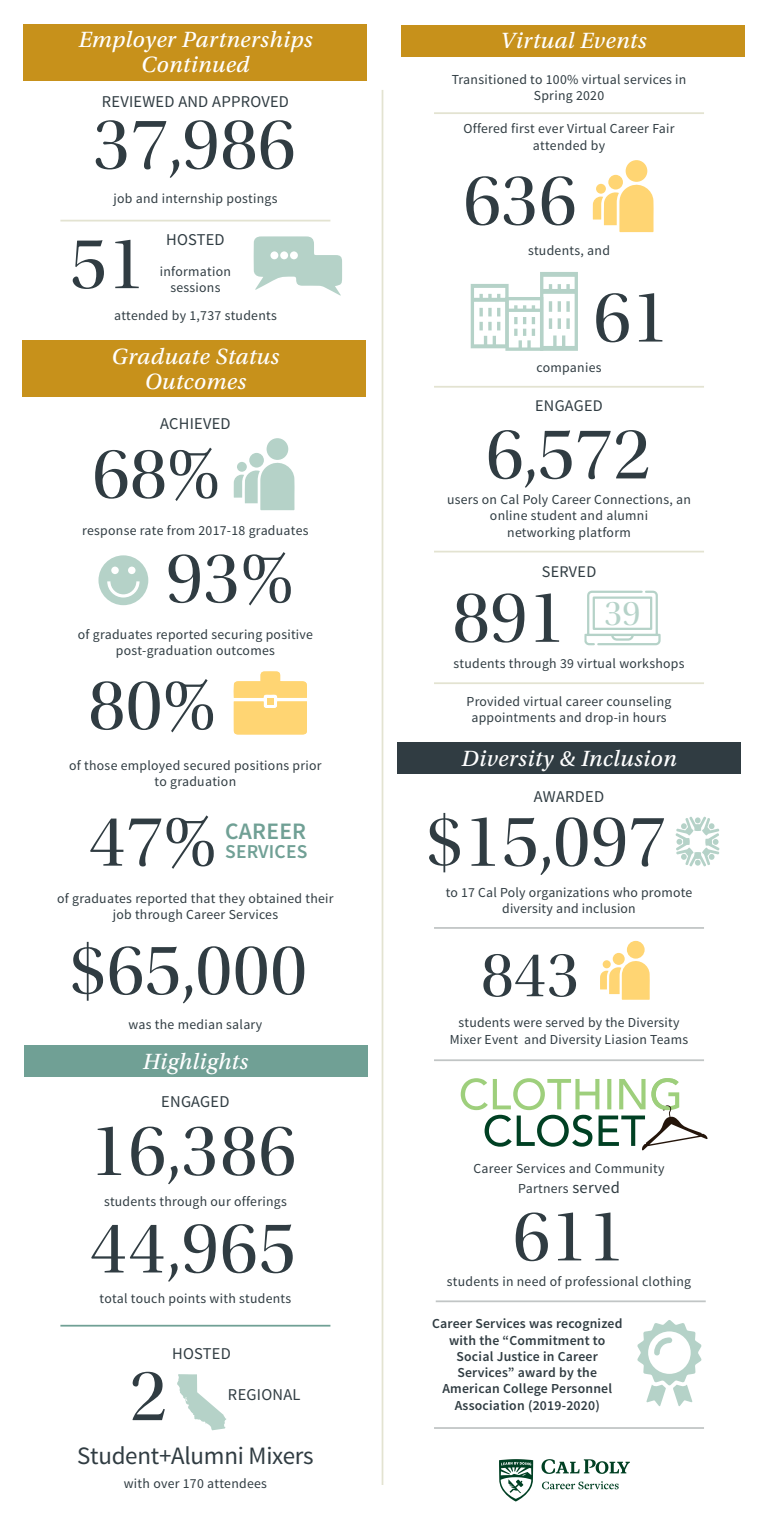
<style>
.page{position:relative;width:765px;height:1530px;background:#fff}
.page>*{position:absolute;margin:0;border:0;box-sizing:border-box;transform-origin:0 0}
.t1{font:75.75px "Utopia Std Disp";color:#303c42}
.t2{font:75px "Utopia Std Disp";color:#303c42}
.t3{font:66.12px "Utopia Std Disp";color:#303c42}
.t4{font:36.25px "Utopia Std Disp";color:#b5d2c8}
.t5{font:25px "Source Sans Pro";letter-spacing:-.01em;color:#303c42}
.t6{font:600 23.62px "Source Sans Pro";letter-spacing:.01em;color:#70a095}
.t7{font:23.38px/24.8px "Utopia Std Capt It";letter-spacing:.015em;color:#fff;text-align:center}
.t8{font:600 19.62px "Source Sans Pro";letter-spacing:.01em;color:#70a095}
.t9{font:16.5px "Source Sans Pro";letter-spacing:.015em;color:#303c42}
.t10{font:16.25px "Source Sans Pro";letter-spacing:.02em;color:#303c42}
.t11{font:13.75px/16.5px "Source Sans Pro";letter-spacing:.02em;color:#303c42;text-align:center}
.t12{font:600 13.75px/16.2px "Source Sans Pro";letter-spacing:.015em;color:#303c42;text-align:center}
.s1{font-size:16.5px}
</style>
<div class="page">
<div style="left:24px;top:1045px;width:344px;height:32px;background:#70a095"></div>
<div style="left:22px;top:341px;width:344px;height:56px;background:#c7911b"></div>
<div style="left:24px;top:24px;width:343px;height:56px;background:#c7911b"></div>
<div style="left:267px;top:438px;width:21px;height:22px;background:#b5d2c8;border-radius:50%"></div>
<svg style="left:234px;top:462px;width:61px;height:48px"></svg>
<div style="left:249px;top:453px;width:15px;height:15px;background:#b5d2c8;border-radius:50%"></div>
<div style="left:237px;top:462px;width:10px;height:10px;background:#b5d2c8;border-radius:50%"></div>
<div style="left:98px;top:555px;width:50px;height:50px;background:#b5d2c8;border-radius:50%"></div>
<div style="left:111px;top:567px;width:8px;height:7px;background:#fff;border-radius:50%"></div>
<div style="left:128px;top:567px;width:8px;height:7px;background:#fff;border-radius:50%"></div>
<svg style="left:107px;top:581px;width:33px;height:17px"></svg>
<svg style="left:234px;top:671px;width:73px;height:63px"></svg>
<div style="left:267px;top:698px;width:7px;height:7px;background:#ffd573"></div>
<div style="left:264px;top:675px;width:13px;height:6px;background:#ffd573"></div>
<hr style="left:382px;top:90px;width:1px;height:1395px;background:#e3e3d1">
<hr style="left:60px;top:220px;width:270px;height:2px;background:#e3e3d1">
<svg style="left:254px;top:236px;width:88px;height:60px"></svg>
<div style="left:270px;top:251px;width:8px;height:8px;background:#fff;border-radius:50%"></div>
<div style="left:280px;top:251px;width:8px;height:8px;background:#fff;border-radius:50%"></div>
<div style="left:290px;top:251px;width:8px;height:8px;background:#fff;border-radius:50%"></div>
<hr style="left:60px;top:1325px;width:270px;height:2px;background:#70a095">
<svg style="left:177px;top:1374px;width:49px;height:56px"></svg>
<svg style="left:461px;top:1078px;width:247px;height:73px"></svg>
<div style="left:397px;top:742px;width:344px;height:32px;background:#303c42"></div>
<svg style="left:676px;top:817px;width:43px;height:49px"></svg>
<hr style="left:434px;top:927px;width:270px;height:2px;background:#c1c5c5">
<div style="left:627px;top:941px;width:18px;height:18px;background:#ffd573;border-radius:50%"></div>
<svg style="left:600px;top:959px;width:50px;height:41px"></svg>
<div style="left:613px;top:953px;width:12px;height:12px;background:#ffd573;border-radius:50%"></div>
<div style="left:603px;top:960px;width:8px;height:8px;background:#ffd573;border-radius:50%"></div>
<hr style="left:434px;top:1059px;width:270px;height:2px;background:#c1c5c5">
<svg style="left:637px;top:1320px;width:65px;height:86px"></svg>
<hr style="left:436px;top:1300px;width:270px;height:2px;background:#c1c5c5">
<div style="left:402px;top:25px;width:343px;height:31px;background:#c7911b"></div>
<div style="left:626px;top:160px;width:21px;height:22px;background:#ffd573;border-radius:50%"></div>
<svg style="left:593px;top:183px;width:61px;height:49px"></svg>
<div style="left:608px;top:175px;width:15px;height:15px;background:#ffd573;border-radius:50%"></div>
<div style="left:596px;top:184px;width:10px;height:10px;background:#ffd573;border-radius:50%"></div>
<svg style="left:471px;top:272px;width:107px;height:79px"></svg>
<hr style="left:434px;top:112px;width:270px;height:2px;background:#e3e3d1">
<hr style="left:434px;top:386px;width:270px;height:2px;background:#e3e3d1">
<hr style="left:434px;top:551px;width:270px;height:1px;background:#e3e3d1">
<svg style="left:584px;top:591px;width:77px;height:54px"></svg>
<hr style="left:434px;top:682px;width:270px;height:2px;background:#e3e3d1">
<svg style="left:541px;top:1459px;width:89px;height:15px"></svg>
<svg style="left:499px;top:1459px;width:34px;height:43px"></svg>
<svg style="left:542px;top:1481px;width:77px;height:8px"></svg>
<hr style="left:434px;top:1427px;width:270px;height:2px;background:#c1c5c5">
<h3 class="t7" style="left:78px;top:28px;width:236px">Employer Partnerships<br>Continued</h3>
<p class="t9" style="left:102px;top:92px;width:189px">REVIEWED AND APPROVED</p>
<h1 class="t1" style="left:93px;top:104px;width:204px">37,986</h1>
<p class="t11" style="left:113px;top:190px;width:166px">job and internship postings</p>
<h1 class="t1" style="left:70px;top:223px;width:77px">51</h1>
<p class="t9" style="left:166px;top:230px;width:60px">HOSTED</p>
<p class="t11" style="left:160px;top:263px;width:73px">information sessions</p>
<p class="t11" style="left:114px;top:307px;width:164px">attended by 1,737 students</p>
<h3 class="t7" style="left:112px;top:344px;width:169px">Graduate Status<br>Outcomes</h3>
<p class="t9" style="left:160px;top:413px;width:72px">ACHIEVED</p>
<h2 class="t2" style="left:92px;top:434px;width:129px">68%</h2>
<p class="t11" style="left:82px;top:523px;width:228px">response rate from 2017-18 graduates</p>
<h2 class="t2" style="left:166px;top:538px;width:129px">93%</h2>
<p class="t11" style="left:78px;top:626px;width:237px">of graduates reported securing positive post-graduation outcomes</p>
<h2 class="t2" style="left:88px;top:665px;width:129px">80%</h2>
<p class="t11" style="left:69px;top:757px;width:254px">of those employed secured positions prior to graduation</p>
<h2 class="t2" style="left:89px;top:802px;width:129px">47%</h2>
<p class="t11" style="left:57px;top:890px;width:278px">of graduates reported that they obtained their job through Career Services</p>
<h2 class="t2" style="left:69px;top:930px;width:240px">$65,000</h2>
<p class="t11" style="left:128px;top:1016px;width:135px">was the median salary</p>
<h3 class="t6" style="left:225px;top:817px;width:83px">CAREER</h3>
<h3 class="t8" style="left:225px;top:839px;width:84px">SERVICES</h3>
<h3 class="t7" style="left:143px;top:1049px;width:107px">Highlights</h3>
<p class="t9" style="left:161px;top:1091px;width:70px">ENGAGED</p>
<h1 class="t1" style="left:90px;top:1110px;width:208px">16,386</h1>
<p class="t11" style="left:104px;top:1193px;width:184px">students through our offerings</p>
<h1 class="t1" style="left:90px;top:1208px;width:208px">44,965</h1>
<p class="t11" style="left:100px;top:1291px;width:193px">total touch points with students</p>
<h1 class="t1" style="left:130px;top:1355px;width:39px">2</h1>
<p class="t9" style="left:172px;top:1344px;width:60px">HOSTED</p>
<p class="t9" style="left:228px;top:1384px;width:74px">REGIONAL</p>
<h3 class="t5" style="left:77px;top:1440px;width:238px">Student+Alumni Mixers</h3>
<p class="t11" style="left:124px;top:1476px;width:145px">with over 170 attendees</p>
<h3 class="t7" style="left:500px;top:28px;width:148px">Virtual Events</h3>
<p class="t11" style="left:452px;top:71px;width:236px">Transitioned to 100% virtual services in<br>Spring 2020</p>
<p class="t11" style="left:463px;top:121px;width:213px">Offered first ever Virtual Career Fair attended by</p>
<h1 class="t1" style="left:463px;top:160px;width:115px">636</h1>
<p class="t11" style="left:528px;top:242px;width:83px">students, and</p>
<h1 class="t1" style="left:593px;top:277px;width:77px">61</h1>
<p class="t11" style="left:537px;top:360px;width:66px">companies</p>
<p class="t10" style="left:535px;top:395px;width:69px">ENGAGED</p>
<h1 class="t1" style="left:486px;top:414px;width:166px">6,572</h1>
<p class="t11" style="left:447px;top:491px;width:246px">users on Cal Poly Career Connections, an online student and alumni<br>networking platform</p>
<p class="t10" style="left:542px;top:561px;width:56px">SERVED</p>
<h1 class="t1" style="left:452px;top:577px;width:115px">891</h1>
<p class="t11" style="left:454px;top:655px;width:233px">students through 39 virtual workshops</p>
<h3 class="t4" style="left:604px;top:594px;width:38px">39</h3>
<p class="t11" style="left:467px;top:693px;width:206px">Provided virtual career counseling appointments and drop-in hours</p>
<h3 class="t7" style="left:461px;top:746px;width:217px">Diversity &amp; Inclusion</h3>
<p class="t9" style="left:534px;top:786px;width:72px">AWARDED</p>
<h1 class="t1" style="left:426px;top:801px;width:242px">$15,097</h1>
<p class="t11" style="left:446px;top:884px;width:248px">to 17 Cal Poly organizations who promote diversity and inclusion</p>
<h3 class="t3" style="left:481px;top:940px;width:101px">843</h3>
<p class="t11" style="left:450px;top:1015px;width:240px">students were served by the Diversity<br>Mixer Event and Diversity Liasion Teams</p>
<p class="t11" style="left:474px;top:1159px;width:193px;line-height:19.8px">Career Services and Community<br>Partners <span class="s1">served</span></p>
<h2 class="t2" style="left:513px;top:1196px;width:114px">611</h2>
<p class="t11" style="left:447px;top:1273px;width:246px">students in need of professional clothing</p>
<p class="t12" style="left:432px;top:1316px;width:192px">Career Services was recognized with the “Commitment to<br>Social Justice in Career<br>Services” award by the<br>American College Personnel<br>Association (2019-2020)</p>
</div>
